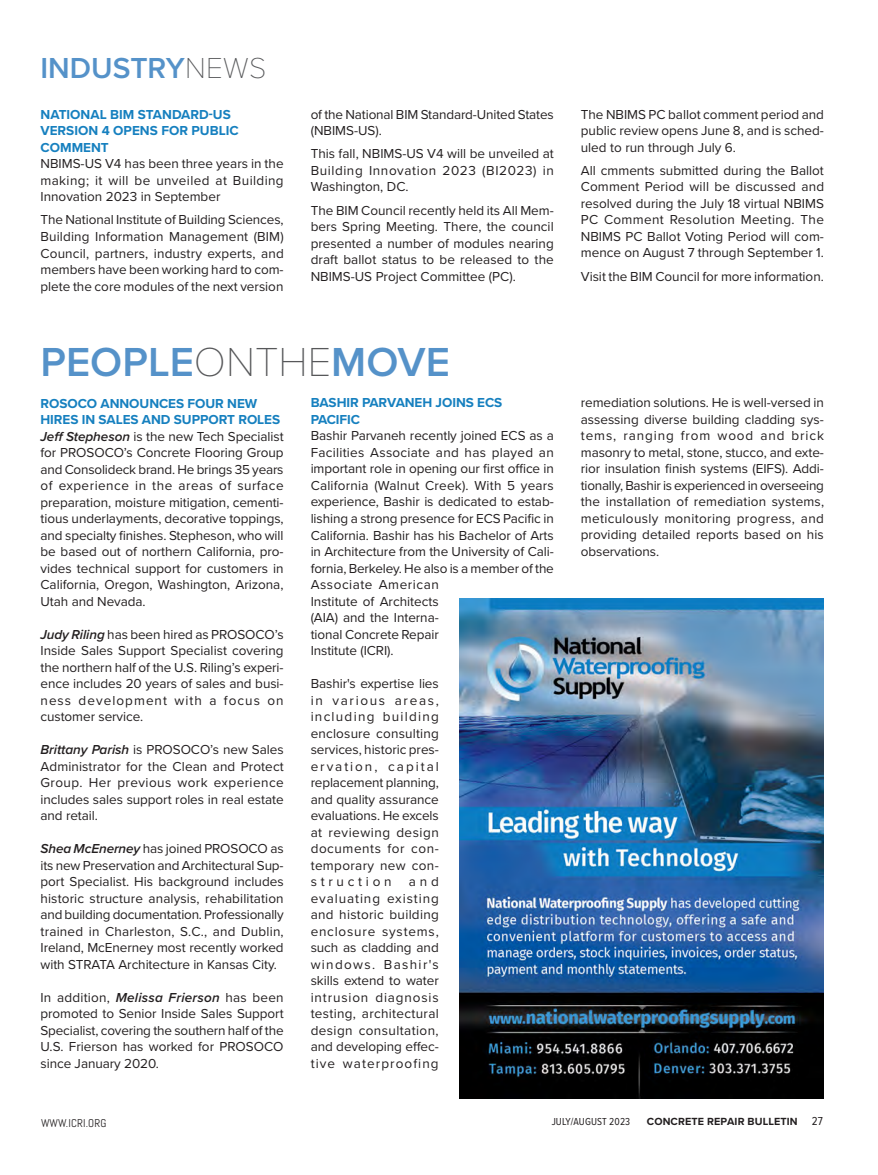
<style>
.page{position:relative;width:878px;height:1175px;background:#fff}
.page>*{position:absolute;margin:0;border:0;box-sizing:border-box;transform-origin:0 0}
.Column_Dept_head{font:600 42px "Proxima Nova";color:#5592c9}
.Column_Dept_head_-_small{font:600 30px "Proxima Nova";color:#5592c9}
.Body_text{font:13.5px/16.5px "Proxima Nova";color:#231f20;text-align:justify}
.Body_text-2{font:700 13.5px/16.5px "Proxima Nova";letter-spacing:-.005em;color:#1680bf}
.Body_first-no_indent{font:13.5px/16.5px "Proxima Nova";color:#231f20;text-align:justify}
.t1{font:11.25px "Abel";letter-spacing:.01em;color:#231f20}
.t2{font:700 10.8px "Proxima Nova";letter-spacing:.01em;color:#231f20}
.t3{font:10.5px "Proxima Nova Cond";letter-spacing:.01em;color:#231f20}
.s1{font-family:"Proxima Nova T";font-weight:100;color:#57585a}
.s2{font-weight:600;font-style:italic}
.s3{font-family:"Proxima Nova Cond";font-weight:400;font-size:12px}
</style>
<div class="page">
<img style="left:459px;top:598px;width:365px;height:500px">
<p class="Column_Dept_head_-_small" style="left:40px;top:45px;width:227px">INDUSTRY<span class="s1">NEWS</span></p>
<p class="Body_text-2" style="left:40px;top:106px;width:200px">NATIONAL BIM STANDARD-US<br>VERSION 4 OPENS FOR PUBLIC<br>COMMENT</p>
<p class="Body_first-no_indent" style="left:40px;top:155px;width:244px">NBIMS-US V4 has been three years in the making; it will be unveiled at Building Innovation 2023 in September</p>
<p class="Body_text" style="left:40px;top:211px;width:245px">The National Institute of Building Sciences, Building Information Management (BIM)<br>Council, partners, industry experts, and members have been working hard to com&shy;plete the core modules of the next version</p>
<p class="Body_text" style="left:311px;top:105px;width:244px">of the National BIM Standard-United States (NBIMS-US).</p>
<p class="Body_text" style="left:311px;top:145px;width:245px">This fall, NBIMS-US V4 will be unveiled at Building Innovation 2023 (BI2023) in Washington, DC.</p>
<p class="Body_text" style="left:311px;top:201px;width:245px">The BIM Council recently held its All Mem&shy;bers Spring Meeting. There, the council presented a number of modules nearing draft ballot status to be released to the NBIMS-US Project Committee (PC).</p>
<p class="Column_Dept_head" style="left:40px;top:331px;width:411px">PEOPLE<span class="s1">ONTHE</span>MOVE</p>
<p class="Body_text-2" style="left:40px;top:394px;width:241px">ROSOCO ANNOUNCES FOUR NEW<br>HIRES IN SALES AND SUPPORT ROLES</p>
<p class="Body_text" style="left:40px;top:427px;width:245px"><span class="s2">Jeff Stepheson</span> is the new Tech Specialist for PROSOCO’s Concrete Flooring Group and Consolideck brand. He brings 35 years of experience in the areas of surface preparation, moisture mitigation, cementi&shy;tious underlayments, decorative toppings, and specialty finishes. Stepheson, who will be based out of northern California, pro&shy;vides technical support for customers in California, Oregon, Washington, Arizona, Utah and Nevada.</p>
<p class="Body_text" style="left:40px;top:625px;width:245px"><span class="s2">Judy Riling</span> has been hired as PROSOCO’s Inside Sales Support Specialist covering the northern half of the U.S. Riling’s experi&shy;ence includes 20 years of sales and busi&shy;ness development with a focus on customer service.</p>
<p class="Body_text" style="left:40px;top:741px;width:245px"><span class="s2">Brittany Parish</span> is PROSOCO’s new Sales Administrator for the Clean and Protect Group. Her previous work experience includes sales support roles in real estate and retail.</p>
<p class="Body_text" style="left:40px;top:839px;width:245px"><span class="s2">Shea McEnerney</span> has joined PROSOCO as its new Preservation and Architectural Sup&shy;port Specialist. His background includes historic structure analysis, rehabilitation and building documentation. Professionally trained in Charleston, S.C., and Dublin, Ireland, McEnerney most recently worked with STRATA Architecture in Kansas City.</p>
<p class="Body_text" style="left:40px;top:988px;width:245px">In addition, <span class="s2">Melissa Frierson</span> has been promoted to Senior Inside Sales Support Specialist, covering the southern half of the U.S. Frierson has worked for PROSOCO since January 2020.</p>
<p class="Body_text-2" style="left:310px;top:394px;width:193px">BASHIR PARVANEH JOINS ECS<br>PACIFIC</p>
<p class="Body_text" style="left:310px;top:427px;width:245px;text-align:left">Bashir Parvaneh recently joined ECS as a Facilities Associate and has played an important role in opening our first office in California (Walnut Creek). With 5 years experience, Bashir is dedicated to estab&shy;lishing a strong presence for ECS Pacific in California. Bashir has his Bachelor of Arts in Architecture from the University of Cali&shy;fornia, Berkeley. He also is a member of the Associate American<br>Institute of Architects<br>(AIA) and the Interna-<br>tional Concrete Repair<br>Institute (ICRI).</p>
<p class="Body_text" style="left:310px;top:674px;width:130px">Bashir's expertise lies in various areas, including building enclosure consulting services, historic pres&shy;ervation, capital replacement planning, and quality assurance evaluations. He excels at reviewing design documents for con&shy;temporary new con&shy;struction</p>
<p class="Body_text" style="left:310px;top:872px;width:130px;text-indent:98px">and evaluating existing and historic building enclosure systems, such as cladding and windows. Bashir's skills extend to water intrusion diagnosis testing, architectural design consultation, and developing effec&shy;tive waterproofing</p>
<p class="Body_text" style="left:581px;top:105px;width:245px">The NBIMS PC ballot comment period and public review opens June 8, and is sched&shy;uled to run through July 6.</p>
<p class="Body_text" style="left:581px;top:162px;width:245px">All cmments submitted during the Ballot Comment Period will be discussed and resolved during the July 18 virtual NBIMS PC Comment Resolution Meeting. The NBIMS PC Ballot Voting Period will com&shy;mence on August 7 through September 1.</p>
<p class="Body_text" style="left:581px;top:267px;width:244px">Visit the BIM Council for more information.</p>
<p class="Body_text" style="left:580px;top:394px;width:245px">remediation solutions. He is well-versed in assessing diverse building cladding sys&shy;tems, ranging from wood and brick masonry to metal, stone, stucco, and exte&shy;rior insulation finish systems (EIFS). Addi&shy;tionally, Bashir is experienced in overseeing the installation of remediation systems, meticulously monitoring progress, and providing detailed reports based on his observations.</p>
<p class="t1" style="left:41px;top:1115px;width:67px">WWW.ICRI.ORG</p>
<p class="t3" style="left:551px;top:1114px;width:80px">JULY/AUGUST 2023</p>
<p class="t2" style="left:647px;top:1113px;width:177px">CONCRETE REPAIR BULLETIN <span class="s3">27</span></p>
</div>
